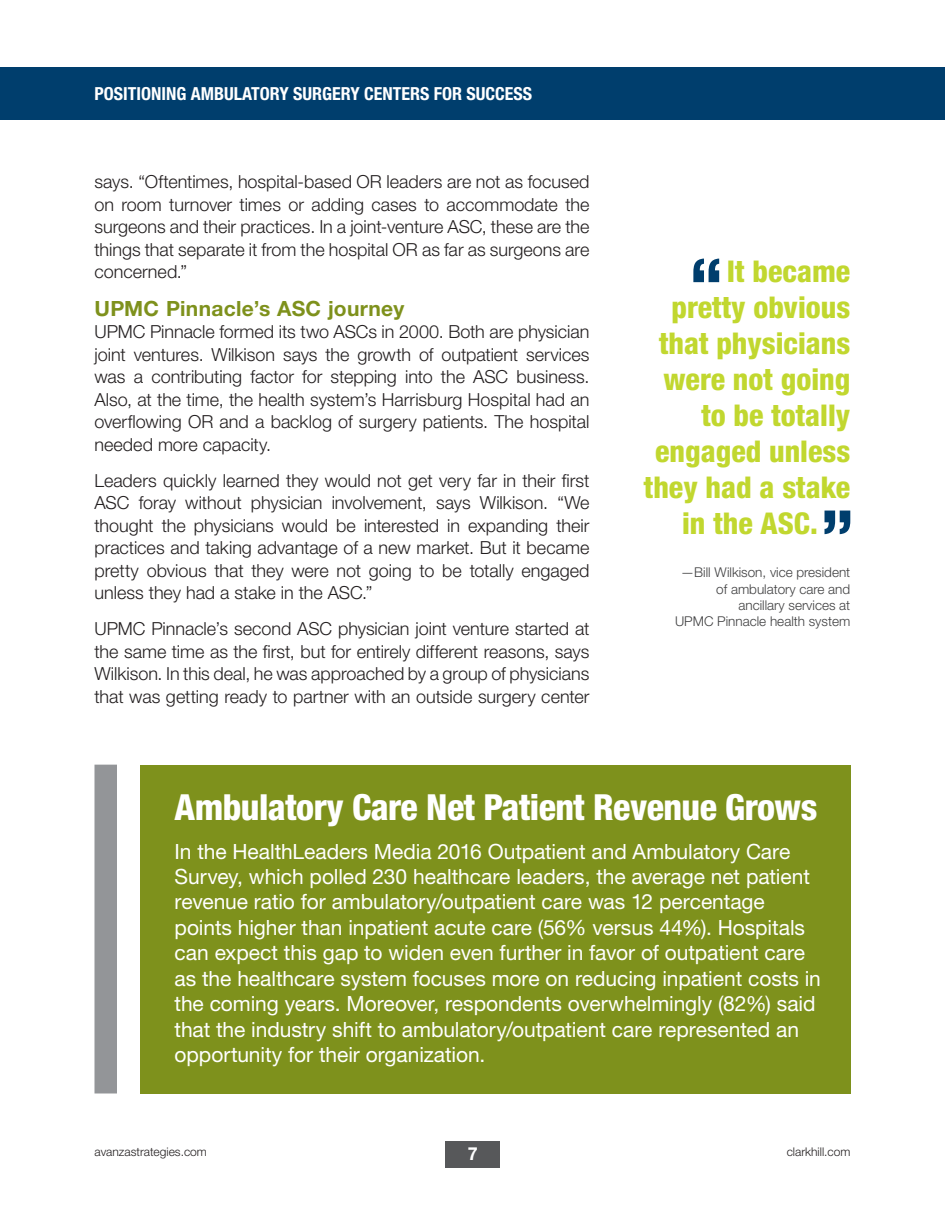
<style>
.page{position:relative;width:945px;height:1215px;background:#fff}
.page>*{position:absolute;margin:0;border:0;box-sizing:border-box;transform-origin:0 0}
.t1{font:800 condensed 36px "Helvetica Neue LT Std";letter-spacing:-.015em;color:#fff}
.t2{font:800 condensed 30px "Helvetica Neue LT Std";color:#c1d72f}
.t3{font:21px/25.5px "Helvetica Neue LT Std";letter-spacing:-.005em;color:#fff}
.t4{font:700 21px "Helvetica Neue LT Std";letter-spacing:.015em;color:#7e911c}
.t5{font:300 18px/22.5px "Helvetica Neue LT Std";color:#231f20;text-align:justify}
.t6{font:700 condensed 18px "Helvetica Neue LT Std";color:#fff}
.t7{font:700 18px "Helvetica Neue LT Std";color:#fff}
.t8{font:300 13.5px/16.2px "Helvetica Neue LT Std";color:#404041;text-align:right}
.t9{font:300 12px "Helvetica Neue LT Std";color:#231f20}
</style>
<div class="page">
<div style="left:446px;top:1141px;width:54px;height:26px;background:#57585a"></div>
<div style="left:0;top:68px;width:945px;height:52px;background:#003e6d"></div>
<div style="left:140px;top:765px;width:710px;height:328px;background:#7e911c"></div>
<div style="left:94px;top:765px;width:23px;height:328px;background:#939598"></div>
<svg style="left:693px;top:259px;width:26px;height:23px"></svg>
<svg style="left:825px;top:511px;width:25px;height:23px"></svg>
<p class="t6" style="left:94px;top:83px;width:439px">POSITIONING AMBULATORY SURGERY CENTERS FOR SUCCESS</p>
<p class="t5" style="left:94px;top:170px;width:496px">says. “Oftentimes, hospital-based OR leaders are not as focused on room turnover times or adding cases to accommodate the surgeons and their practices. In a joint-venture ASC, these are the things that separate it from the hospital OR as far as surgeons are concerned.”</p>
<p class="t4" style="left:94px;top:295px;width:311px">UPMC Pinnacle’s ASC journey</p>
<p class="t5" style="left:94px;top:320px;width:497px">UPMC Pinnacle formed its two ASCs in 2000. Both are physician joint ventures. Wilkison says the growth of outpatient services was a contributing factor for stepping into the ASC business.<br>Also, at the time, the health system’s Harrisburg Hospital had an overflowing OR and a backlog of surgery patients. The hospital needed more capacity.</p>
<p class="t5" style="left:94px;top:469px;width:497px">Leaders quickly learned they would not get very far in their first ASC foray without physician involvement, says Wilkison. “We thought the physicians would be interested in expanding their practices and taking advantage of a new market. But it became pretty obvious that they were not going to be totally engaged unless they had a stake in the ASC.”</p>
<p class="t5" style="left:94px;top:617px;width:497px">UPMC Pinnacle’s second ASC physician joint venture started at the same time as the first, but for entirely different reasons, says Wilkison. In this deal, he was approached by a group of physicians that was getting ready to partner with an outside surgery center</p>
<p class="t2" style="left:727px;top:253px;width:125px">It became</p>
<p class="t2" style="left:672px;top:289px;width:180px">pretty obvious</p>
<p class="t2" style="left:659px;top:325px;width:193px">that physicians</p>
<p class="t2" style="left:664px;top:361px;width:188px">were not going</p>
<p class="t2" style="left:701px;top:397px;width:150px">to be totally</p>
<p class="t2" style="left:655px;top:433px;width:197px">engaged unless</p>
<p class="t2" style="left:644px;top:469px;width:208px">they had a stake</p>
<p class="t2" style="left:682px;top:505px;width:137px">in the ASC.</p>
<p class="t8" style="left:675px;top:564px;width:177px">—Bill Wilkison, vice president of ambulatory care and ancillary services at<br>UPMC Pinnacle health system</p>
<p class="t1" style="left:175px;top:784px;width:644px">Ambulatory Care Net Patient Revenue Grows</p>
<p class="t3" style="left:175px;top:838px;width:648px">In the HealthLeaders Media 2016 Outpatient and Ambulatory Care Survey, which polled 230 healthcare leaders, the average net patient revenue ratio for ambulatory/outpatient care was 12 percentage points higher than inpatient acute care (56% versus 44%). Hospitals can expect this gap to widen even further in favor of outpatient care as the healthcare system focuses more on reducing inpatient costs in the coming years. Moreover, respondents overwhelmingly (82%) said that the industry shift to ambulatory/outpatient care represented an opportunity for their organization.</p>
<p class="t9" style="left:94px;top:1144px;width:114px">avanzastrategies.com</p>
<p class="t7" style="left:468px;top:1143px;width:12px">7</p>
<p class="t9" style="left:787px;top:1144px;width:65px">clarkhill.com</p>
</div>
